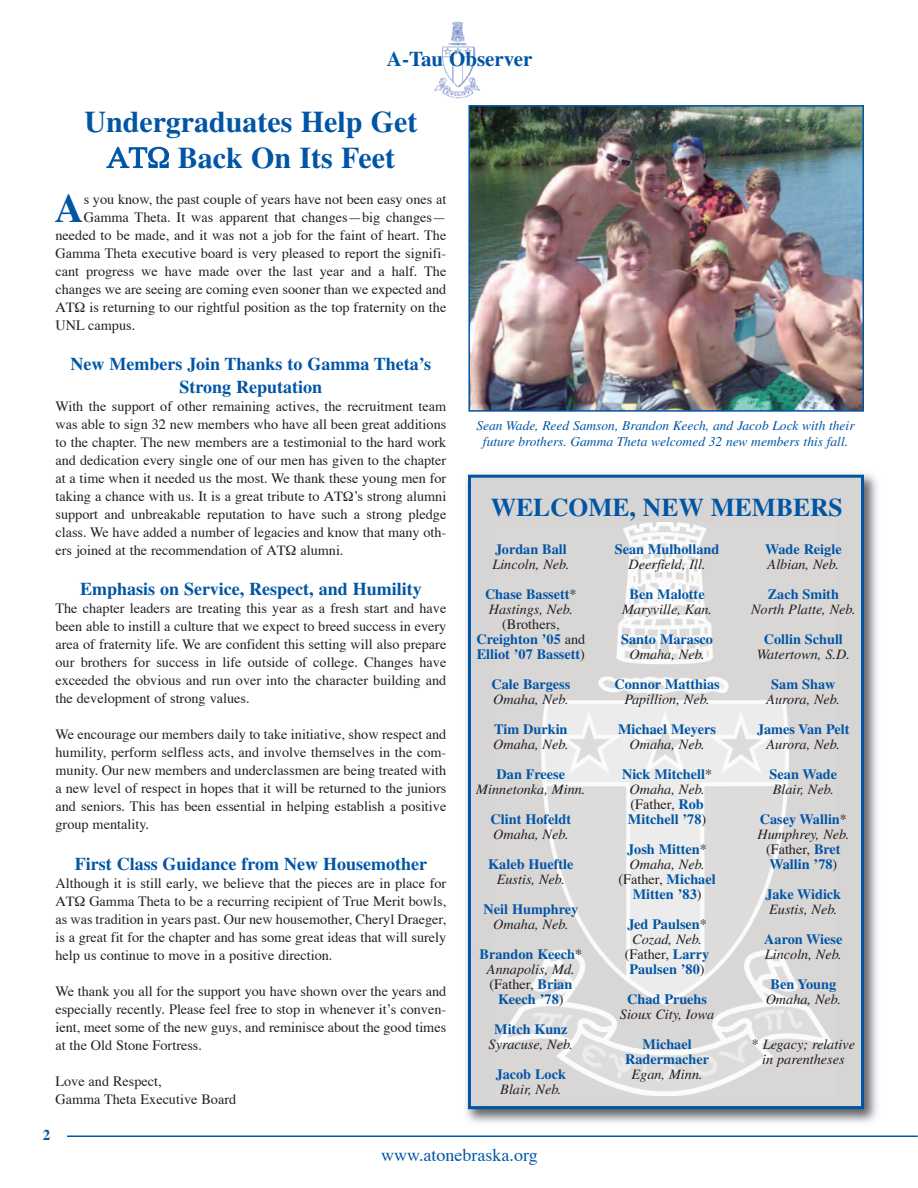
<style>
.page{position:relative;width:918px;height:1188px;background:#fff}
.page>*{position:absolute;margin:0;border:0;box-sizing:border-box;transform-origin:0 0}
.t1{font:700 40.2px "Times";color:#0155a5}
.t2{font:700 30px/36px "Times";color:#0155a5}
.t3{font:700 25.5px "Times";color:#0155a5}
.t4{font:700 21px "Times";color:#0155a5}
.t5{font:700 18px/22.5px "Times";color:#0155a5;text-align:center}
.t6{font:18px "Times";color:#0155a5}
.t7{font:700 15px "Times";color:#0155a5}
.t8{font:14.25px/18px "Times";color:#231f20;text-align:justify}
.t9{font:700 14.25px/15px "Times";color:#0155a5;text-align:center}
.t10{font:italic 14.25px/15px "Times";color:#231f20;text-align:center}
.t11{font:italic 13.5px/16.2px "Times";color:#0155a5;text-align:center}
.s1{font-weight:700;font-style:normal;color:#0155a5}
.s2{font-style:normal}
.s3{font-weight:400;color:#231f20}
.s4{font-weight:400;font-style:italic;color:#231f20}
</style>
<div class="page">
<img style="left:466px;top:473px;width:411px;height:650px">
<div style="left:471px;top:478px;width:390px;height:628px;background:#d7d5d4"></div>
<div style="left:468px;top:475px;width:396px;height:634px;border:3px solid #0155a5"></div>
<img style="left:495px;top:523px;width:340px;height:573px">
<img style="left:434px;top:21px;width:47px;height:78px">
<hr style="left:67px;top:1136px;width:851px;height:1px;background:#0155a5">
<img style="left:471px;top:108px;width:390px;height:301px">
<div style="left:468px;top:105px;width:396px;height:307px;border:2px solid #0155a5"></div>
<h3 class="t4" style="left:387px;top:52px;width:147px">A-Tau Observer</h3>
<h2 class="t2" style="left:178px;top:107px;width:241px;text-indent:-93px">Undergraduates Help Get<br>Back On Its Feet</h2>
<h1 class="t1" style="left:55px;top:195px;width:31px">A</h1>
<p class="t8" style="left:84px;top:191px;width:364px">s you know, the past couple of years have not been easy ones at</p>
<p class="t8" style="left:84px;top:209px;width:364px">Gamma Theta. It was apparent that changes—big changes—</p>
<p class="t8" style="left:55px;top:227px;width:392px">needed to be made, and it was not a job for the faint of heart. The</p>
<p class="t8" style="left:55px;top:245px;width:392px">Gamma Theta executive board is very pleased to report the signifi-</p>
<p class="t8" style="left:55px;top:263px;width:392px">cant progress we have made over the last year and a half. The</p>
<p class="t8" style="left:55px;top:281px;width:392px">changes we are seeing are coming even sooner than we expected and</p>
<p class="t8" style="left:89px;top:299px;width:358px">is returning to our rightful position as the top fraternity on the</p>
<p class="t8" style="left:55px;top:317px;width:81px">UNL campus.</p>
<p class="t5" style="left:71px;top:355px;width:362px">New Members Join Thanks to Gamma Theta’s<br>Strong Reputation</p>
<p class="t8" style="left:55px;top:398px;width:392px">With the support of other remaining actives, the recruitment team was able to sign 32 new members who have all been great additions to the chapter. The new members are a testimonial to the hard work and dedication every single one of our men has given to the chapter at a time when it needed us the most. We thank these young men for taking a chance with us. It is a great tribute to</p>
<p class="t8" style="left:55px;top:488px;width:392px;text-indent:298px">’s strong alumni support and unbreakable reputation to have such a strong pledge class. We have added a number of legacies and know that many oth&shy;ers joined at the recommendation of</p>
<p class="t8" style="left:300px;top:542px;width:45px">alumni.</p>
<p class="t5" style="left:80px;top:580px;width:343px">Emphasis on Service, Respect, and Humility</p>
<p class="t8" style="left:55px;top:601px;width:392px">The chapter leaders are treating this year as a fresh start and have been able to instill a culture that we expect to breed success in every area of fraternity life. We are confident this setting will also prepare our brothers for success in life outside of college. Changes have exceeded the obvious and run over into the character building and the development of strong values.</p>
<p class="t8" style="left:55px;top:727px;width:392px">We encourage our members daily to take initiative, show respect and humility, perform selfless acts, and involve themselves in the com&shy;munity. Our new members and underclassmen are being treated with a new level of respect in hopes that it will be returned to the juniors and seniors. This has been essential in helping establish a positive group mentality.</p>
<p class="t5" style="left:75px;top:854px;width:354px">First Class Guidance from New Housemother</p>
<p class="t8" style="left:56px;top:875px;width:392px">Although it is still early, we believe that the pieces are in place for</p>
<p class="t8" style="left:89px;top:893px;width:358px">Gamma Theta to be a recurring recipient of True Merit bowls,</p>
<p class="t8" style="left:55px;top:911px;width:392px">as was tradition in years past. Our new housemother, Cheryl Draeger,</p>
<p class="t8" style="left:55px;top:929px;width:392px">is a great fit for the chapter and has some great ideas that will surely</p>
<p class="t8" style="left:55px;top:947px;width:279px">help us continue to move in a positive direction.</p>
<p class="t8" style="left:55px;top:983px;width:392px">We thank you all for the support you have shown over the years and especially recently. Please feel free to stop in whenever it’s conven&shy;ient, meet some of the new guys, and reminisce about the good times at the Old Stone Fortress.</p>
<p class="t8" style="left:55px;top:1073px;width:182px">Love and Respect,<br>Gamma Theta Executive Board</p>
<p class="t7" style="left:43px;top:1130px;width:9px">2</p>
<p class="t11" style="left:477px;top:419px;width:380px">Sean Wade, Reed Samson, Brandon Keech, and Jacob Lock with their future brothers. Gamma Theta welcomed 32 new members this fall.</p>
<h3 class="t3" style="left:491px;top:499px;width:353px">WELCOME, NEW MEMBERS</h3>
<p class="t9" style="left:495px;top:543px;width:73px">Jordan Ball</p>
<p class="t10" style="left:485px;top:551px;width:93px;line-height:30px">Lincoln, Neb.<br><span class="s1">Chase Bassett</span><span class="s2">*</span></p>
<p class="t10" style="left:489px;top:603px;width:86px">Hastings, Neb.</p>
<p class="t9" style="left:476px;top:618px;width:110px"><span class="s3">(Brothers,<br></span>Creighton ’05 <span class="s3">and<br></span>Elliot ’07 Bassett<span class="s3">)</span></p>
<p class="t9" style="left:491px;top:678px;width:80px">Cale Bargess</p>
<p class="t10" style="left:493px;top:693px;width:77px">Omaha, Neb.</p>
<p class="t9" style="left:494px;top:723px;width:75px">Tim Durkin</p>
<p class="t10" style="left:493px;top:738px;width:77px">Omaha, Neb.</p>
<p class="t9" style="left:497px;top:768px;width:70px">Dan Freese</p>
<p class="t10" style="left:476px;top:783px;width:111px">Minnetonka, Minn.</p>
<p class="t9" style="left:491px;top:813px;width:82px">Clint Hofeldt</p>
<p class="t10" style="left:493px;top:828px;width:77px">Omaha, Neb.</p>
<p class="t9" style="left:488px;top:858px;width:87px">Kaleb Hueftle</p>
<p class="t10" style="left:497px;top:873px;width:70px">Eustis, Neb.</p>
<p class="t9" style="left:484px;top:903px;width:96px">Neil Humphrey</p>
<p class="t9" style="left:480px;top:911px;width:104px;line-height:30px"><span class="s4">Omaha, Neb.<br></span>Brandon Keech<span class="s3">*</span></p>
<p class="t10" style="left:487px;top:963px;width:89px">Annapolis, Md. <span class="s2">(Father,</span> <span class="s1">Brian<br>Keech ’78</span><span class="s2">)</span></p>
<p class="t9" style="left:494px;top:1023px;width:75px">Mitch Kunz</p>
<p class="t10" style="left:489px;top:1038px;width:86px">Syracuse, Neb.</p>
<p class="t9" style="left:496px;top:1068px;width:72px">Jacob Lock</p>
<p class="t10" style="left:500px;top:1083px;width:63px">Blair, Neb.</p>
<p class="t9" style="left:615px;top:543px;width:106px">Sean Mulholland</p>
<p class="t10" style="left:629px;top:558px;width:79px">Deerfield, Ill.</p>
<p class="t9" style="left:630px;top:588px;width:77px">Ben Malotte</p>
<p class="t10" style="left:622px;top:603px;width:92px">Maryville, Kan.</p>
<p class="t9" style="left:621px;top:633px;width:93px">Santo Marasco</p>
<p class="t10" style="left:629px;top:648px;width:77px">Omaha, Neb.</p>
<p class="t9" style="left:615px;top:678px;width:107px">Connor Matthias</p>
<p class="t10" style="left:624px;top:693px;width:87px">Papillion, Neb.</p>
<p class="t9" style="left:618px;top:723px;width:99px">Michael Meyers</p>
<p class="t9" style="left:622px;top:731px;width:92px;line-height:30px"><span class="s4">Omaha, Neb.<br></span>Nick Mitchell<span class="s3">*</span></p>
<p class="t9" style="left:628px;top:783px;width:80px;text-align:left"><span class="s4">Omaha, Neb. </span><span class="s3">(Father,</span> Rob<br>Mitchell ’78<span class="s3">)</span></p>
<p class="t9" style="left:619px;top:843px;width:99px">Josh Mitten<span class="s3">*<br></span><span class="s4">Omaha, Neb. </span><span class="s3">(Father,</span> Michael<br>Mitten ’83<span class="s3">)</span></p>
<p class="t9" style="left:625px;top:918px;width:86px">Jed Paulsen<span class="s3">*<br></span><span class="s4">Cozad, Neb. </span><span class="s3">(Father,</span> Larry<br>Paulsen ’80<span class="s3">)</span></p>
<p class="t9" style="left:627px;top:993px;width:81px">Chad Pruehs</p>
<p class="t10" style="left:620px;top:1008px;width:96px">Sioux City, Iowa</p>
<p class="t9" style="left:625px;top:1038px;width:85px">Michael<br>Radermacher</p>
<p class="t10" style="left:632px;top:1068px;width:73px">Egan, Minn.</p>
<p class="t9" style="left:765px;top:543px;width:78px">Wade Reigle</p>
<p class="t10" style="left:768px;top:558px;width:73px">Albian, Neb.</p>
<p class="t9" style="left:768px;top:588px;width:73px">Zach Smith</p>
<p class="t10" style="left:751px;top:603px;width:106px">North Platte, Neb.</p>
<p class="t9" style="left:764px;top:633px;width:81px">Collin Schull</p>
<p class="t10" style="left:757px;top:648px;width:95px">Watertown, S.D.</p>
<p class="t9" style="left:771px;top:678px;width:66px">Sam Shaw</p>
<p class="t10" style="left:767px;top:693px;width:75px">Aurora, Neb.</p>
<p class="t9" style="left:757px;top:723px;width:94px">James Van Pelt</p>
<p class="t10" style="left:767px;top:738px;width:75px">Aurora, Neb.</p>
<p class="t9" style="left:770px;top:768px;width:69px">Sean Wade</p>
<p class="t9" style="left:760px;top:776px;width:89px;line-height:30px"><span class="s4">Blair, Neb.<br></span>Casey Wallin<span class="s3">*</span></p>
<p class="t10" style="left:757px;top:828px;width:93px">Humphrey, Neb. <span class="s2">(Father,</span> <span class="s1">Bret<br>Wallin ’78</span><span class="s2">)</span></p>
<p class="t9" style="left:766px;top:888px;width:77px">Jake Widick</p>
<p class="t10" style="left:769px;top:903px;width:70px">Eustis, Neb.</p>
<p class="t9" style="left:764px;top:933px;width:80px">Aaron Wiese</p>
<p class="t10" style="left:765px;top:948px;width:78px">Lincoln, Neb.</p>
<p class="t9" style="left:771px;top:978px;width:67px">Ben Young</p>
<p class="t10" style="left:766px;top:993px;width:77px">Omaha, Neb.</p>
<p class="t10" style="left:752px;top:1038px;width:105px"><span class="s2">*</span> Legacy; relative in parentheses</p>
<p class="t6" style="left:381px;top:1147px;width:158px">www.atonebraska.org</p>
</div>
